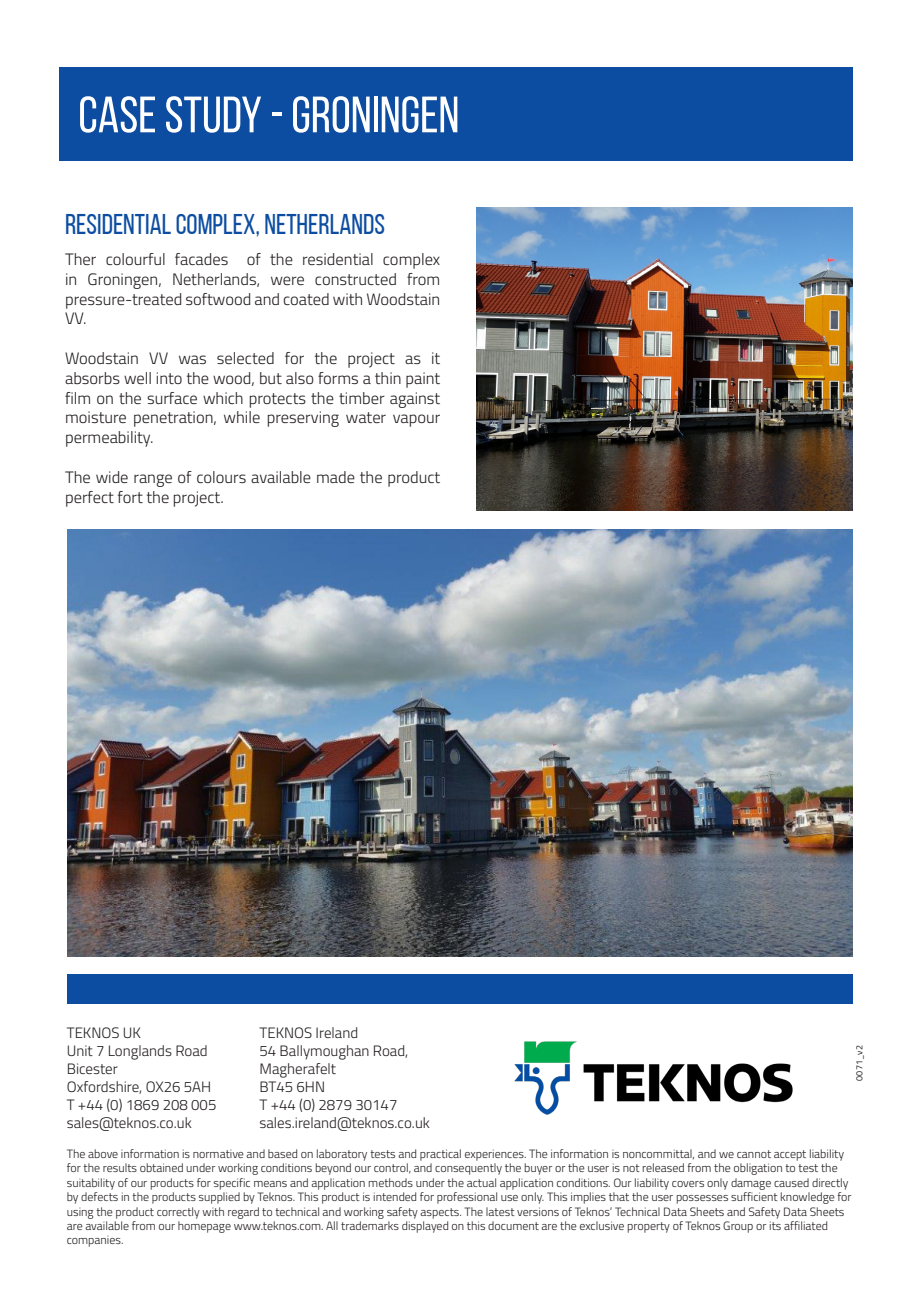
<style>
.page{position:relative;width:919px;height:1289px;background:#fff}
.page>*{position:absolute;margin:0;border:0;box-sizing:border-box;transform-origin:0 0}
.t1{font:51px "Bebas Neue";color:#fff}
.t2{font:28.5px "Bebas Neue";color:#0d4da1}
.t3{font:300 16.5px/19.8px "Titillium Web";color:#231f20;text-align:justify}
.t4{font:300 15px/18px "Titillium Web";color:#231f20}
.t5{font:300 12px/14.4px "Titillium Web";color:#231f20}
.t6{font:9px "Titillium Web";color:#231f20}
</style>
<div class="page">
<div style="left:60px;top:67px;width:792px;height:93px;background:#0d4da1"></div>
<div style="left:67px;top:974px;width:785px;height:29px;background:#0d4da1"></div>
<img style="left:477px;top:208px;width:375px;height:302px">
<img style="left:67px;top:529px;width:785px;height:427px">
<img style="left:514px;top:1041px;width:279px;height:74px">
<p class="t1" style="left:78px;top:87px;width:382px">CASE STUDY - GRONINGEN</p>
<p class="t2" style="left:65px;top:209px;width:321px">RESIDENTIAL COMPLEX, NETHERLANDS</p>
<p class="t3" style="left:65px;top:248px;width:377px">Ther colourful facades of the residential complex in Groningen, Netherlands, were constructed from pressure-treated softwood and coated with Woodstain VV.</p>
<p class="t3" style="left:65px;top:347px;width:377px">Woodstain VV was selected for the project as it absorbs well into the wood, but also forms a thin paint film on the surface which protects the timber against moisture penetration, while preserving water vapour permeability.</p>
<p class="t3" style="left:65px;top:466px;width:377px">The wide range of colours available made the product perfect fort the project.</p>
<p class="t4" style="left:259px;top:1022px;width:100px">TEKNOS Ireland</p>
<p class="t4" style="left:259px;top:1040px;width:150px">54 Ballymoughan Road,<br>Magherafelt</p>
<p class="t4" style="left:259px;top:1076px;width:67px">BT45 6HN</p>
<p class="t4" style="left:259px;top:1094px;width:139px">T +44 (0) 2879 30147</p>
<p class="t4" style="left:259px;top:1112px;width:172px">sales.ireland@teknos.co.uk</p>
<p class="t4" style="left:67px;top:1022px;width:76px">TEKNOS UK</p>
<p class="t4" style="left:67px;top:1040px;width:142px">Unit 7 Longlands Road</p>
<p class="t4" style="left:67px;top:1058px;width:53px">Bicester</p>
<p class="t4" style="left:67px;top:1076px;width:146px">Oxfordshire, OX26 5AH</p>
<p class="t4" style="left:67px;top:1094px;width:151px">T +44 (0) 1869 208 005</p>
<p class="t4" style="left:67px;top:1112px;width:127px">sales@teknos.co.uk</p>
<p class="t5" style="left:67px;top:1145px;width:786px">The above information is normative and based on laboratory tests and practical experiences. The information is noncommittal, and we cannot accept liability for the results obtained under working conditions beyond our control, and consequently the buyer or the user is not released from the obligation to test the suitability of our products for specific means and application methods under the actual application conditions. Our liability covers only damage caused directly by defects in the products supplied by Teknos. This product is intended for professional use only. This implies that the user possesses sufficient knowledge for using the product correctly with regard to technical and working safety aspects. The latest versions of Teknos’ Technical Data Sheets and Safety Data Sheets are available from our homepage www.teknos.com. All trademarks displayed on this document are the exclusive property of Teknos Group or its affiliated companies.</p>
<p class="t6" style="left:852px;top:1080px;width:37px;rotate:-90deg">0071_v2</p>
</div>
